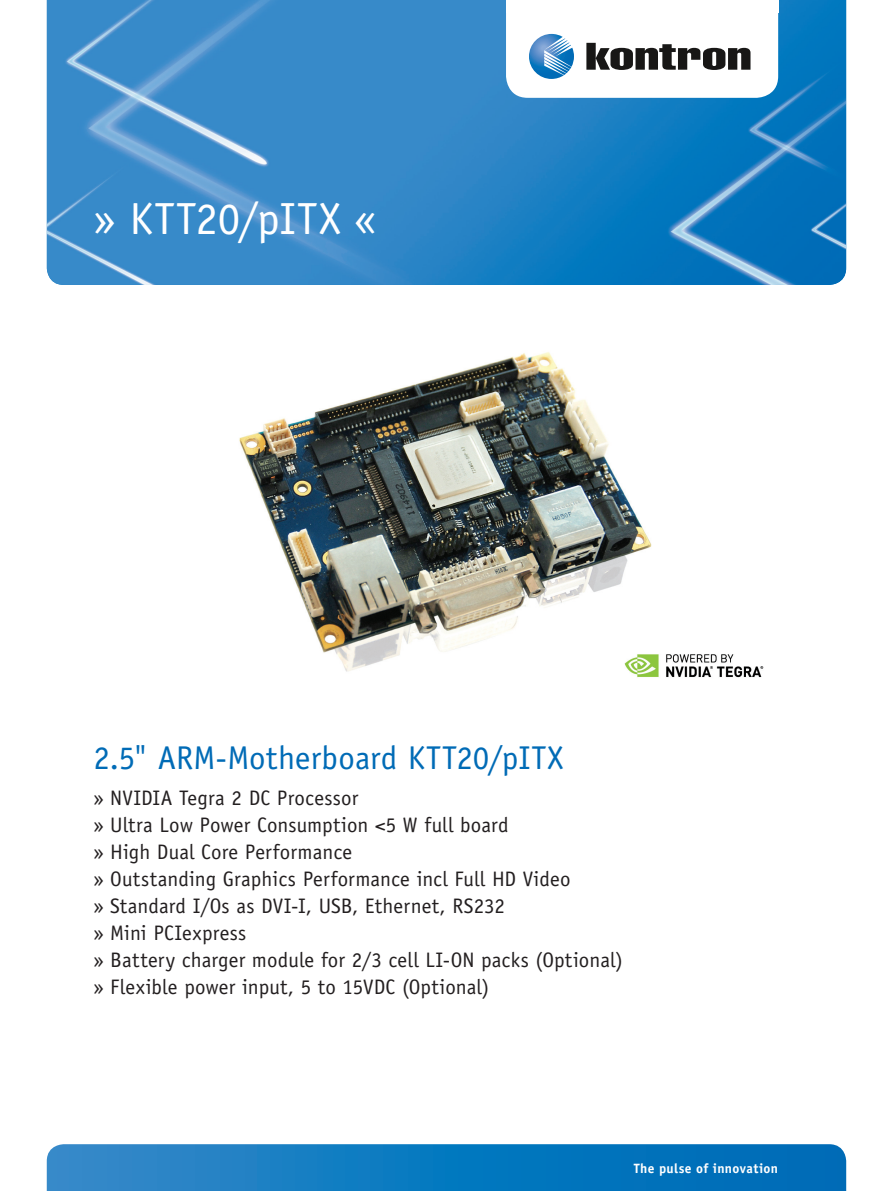
<style>
.page{position:relative;width:893px;height:1191px;background:#fff}
.page>*{position:absolute;margin:0;border:0;box-sizing:border-box;transform-origin:0 0}
.t1{font:45px "Officina Sans";letter-spacing:.025em;color:#fff}
.t2{font:33px "Officina Sans";letter-spacing:.005em;color:#006bb6}
.t3{font:21px/27px "Officina Sans";letter-spacing:.005em;color:#231f20}
.t4{font:700 13.5px "Officina Sans";letter-spacing:.025em;color:#fff}
</style>
<div class="page">
<img style="left:47px;top:0;width:799px;height:285px">
<svg style="left:47px;top:1144px;width:799px;height:47px;background:#117ac0"></svg>
<svg style="left:506px;top:13px;width:272px;height:85px"></svg>
<div style="left:506px;top:0;width:272px;height:13px;background:#fff"></div>
<img style="left:239px;top:352px;width:413px;height:320px">
<img style="left:610px;top:637px;width:154px;height:41px">
<h1 class="t1" style="left:94px;top:201px;width:284px">» KTT20/pITX «</h1>
<h2 class="t2" style="left:94px;top:745px;width:471px">2.5" ARM-Motherboard KTT20/pITX</h2>
<p class="t3" style="left:94px;top:785px;width:531px">» NVIDIA Tegra 2 DC Processor<br>» Ultra Low Power Consumption &lt;5 W full board<br>» High Dual Core Performance<br>» Outstanding Graphics Performance incl Full HD Video<br>» Standard I/Os as DVI-I, USB, Ethernet, RS232<br>» Mini PCIexpress<br>» Battery charger module for 2/3 cell LI-ON packs (Optional) » Flexible power input, 5 to 15VDC (Optional)</p>
<p class="t4" style="left:634px;top:1163px;width:146px">The pulse of innovation</p>
</div>
